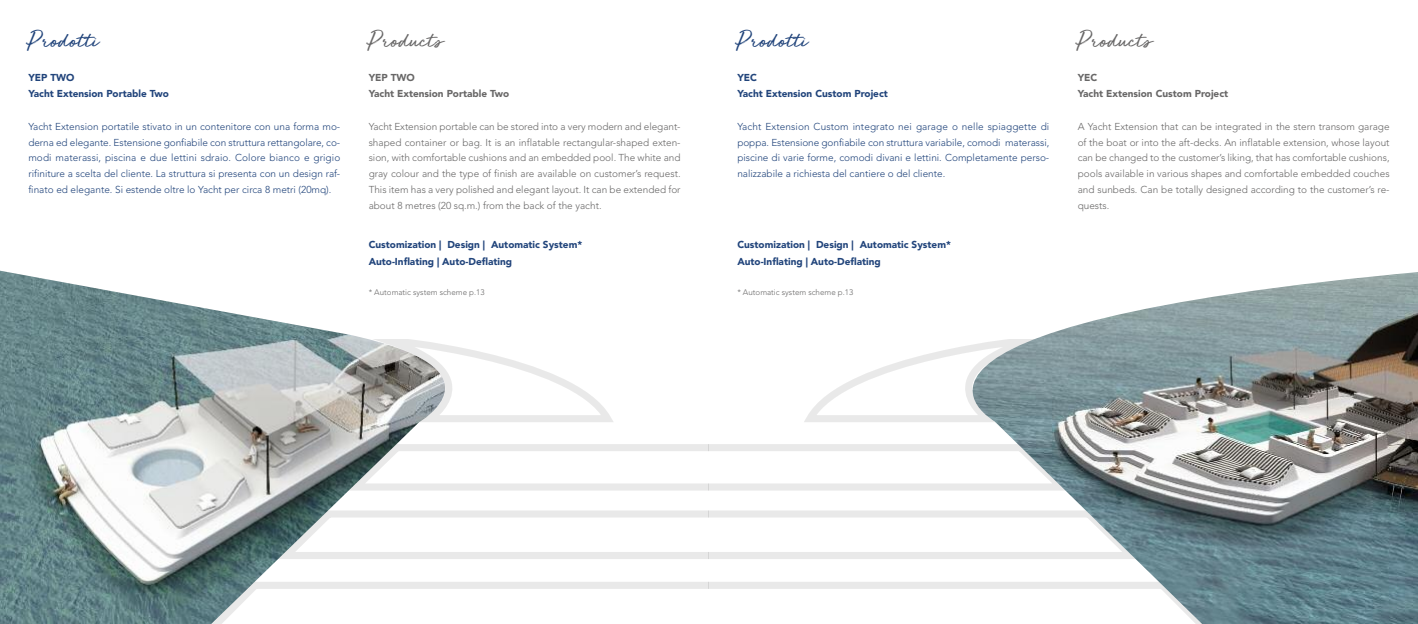
<style>
.page{position:relative;width:1418px;height:624px;background:#fff}
.page>*{position:absolute;margin:0;border:0;box-sizing:border-box;transform-origin:0 0}
.t1{font:24px "Golden Plains";color:#21447b}
.t2{font:24px "Golden Plains";color:#686767}
.t3{font:300 10px/15.9px "Avenir";color:#686767;text-align:justify}
.t4{font:300 10px/15.9px "Avenir";color:#21447b;text-align:justify}
.t5{font:900 10px/16.4px "Avenir";color:#21447b}
.t6{font:900 10px/16.4px "Avenir";color:#686767}
.t7{font:300 8px "Avenir";color:#686767}
</style>
<div class="page">
<img style="left:0;top:270px;width:415px;height:354px">
<svg style="left:378px;top:340px;width:235px;height:86px"></svg>
<svg style="left:804px;top:345px;width:168px;height:77px"></svg>
<svg style="left:189px;top:578px;width:783px;height:46px"></svg>
<svg style="left:269px;top:507px;width:703px;height:55px"></svg>
<svg style="left:338px;top:440px;width:634px;height:54px"></svg>
<img style="left:972px;top:272px;width:445px;height:352px">
<h1 class="t1" style="left:28px;top:29px;width:72px">Prodotti</h1>
<h1 class="t2" style="left:369px;top:29px;width:76px">Products</h1>
<p class="t5" style="left:28px;top:69px;width:142px">YEP TWO<br>Yacht Extension Portable Two</p>
<p class="t4" style="left:28px;top:118px;width:313px">Yacht Extension portatile stivato in un contenitore con una forma mo&shy;derna ed elegante. Estensione gonfiabile con struttura rettangolare, co&shy;modi materassi, piscina e due lettini sdraio. Colore bianco e grigio rifiniture a scelta del cliente. La struttura si presenta con un design raf&shy;finato ed elegante. Si estende oltre lo Yacht per circa 8 metri (20mq).</p>
<p class="t6" style="left:369px;top:69px;width:142px">YEP TWO<br>Yacht Extension Portable Two</p>
<p class="t3" style="left:369px;top:118px;width:313px">Yacht Extension portable can be stored into a very modern and elegant&shy;shaped container or bag. It is an inflatable rectangular-shaped exten&shy;sion, with comfortable cushions and an embedded pool. The white and gray colour and the type of finish are available on customer’s request.<br>This item has a very polished and elegant layout. It can be extended for about 8 metres (20 sq.m.) from the back of the yacht.</p>
<p class="t5" style="left:369px;top:236px;width:215px">Customization | Design | Automatic System*<br>Auto-Inflating | Auto-Deflating</p>
<p class="t7" style="left:369px;top:287px;width:117px">* Automatic system scheme p.13</p>
<h1 class="t1" style="left:737px;top:29px;width:72px">Prodotti</h1>
<h1 class="t2" style="left:1077px;top:29px;width:76px">Products</h1>
<p class="t5" style="left:737px;top:69px;width:152px">YEC<br>Yacht Extension Custom Project</p>
<p class="t4" style="left:737px;top:118px;width:313px">Yacht Extension Custom integrato nei garage o nelle spiaggette di poppa. Estensione gonfiabile con struttura variabile, comodi materassi, piscine di varie forme, comodi divani e lettini. Completamente perso&shy;nalizzabile a richiesta del cantiere o del cliente.</p>
<p class="t5" style="left:737px;top:236px;width:215px">Customization | Design | Automatic System*<br>Auto-Inflating | Auto-Deflating</p>
<p class="t7" style="left:737px;top:287px;width:117px">* Automatic system scheme p.13</p>
<p class="t6" style="left:1077px;top:69px;width:152px">YEC<br>Yacht Extension Custom Project</p>
<p class="t3" style="left:1077px;top:118px;width:313px">A Yacht Extension that can be integrated in the stern transom garage of the boat or into the aft-decks. An inflatable extension, whose layout can be changed to the customer’s liking, that has comfortable cushions, pools available in various shapes and comfortable embedded couches and sunbeds. Can be totally designed according to the customer’s re&shy;quests.</p>
</div>
